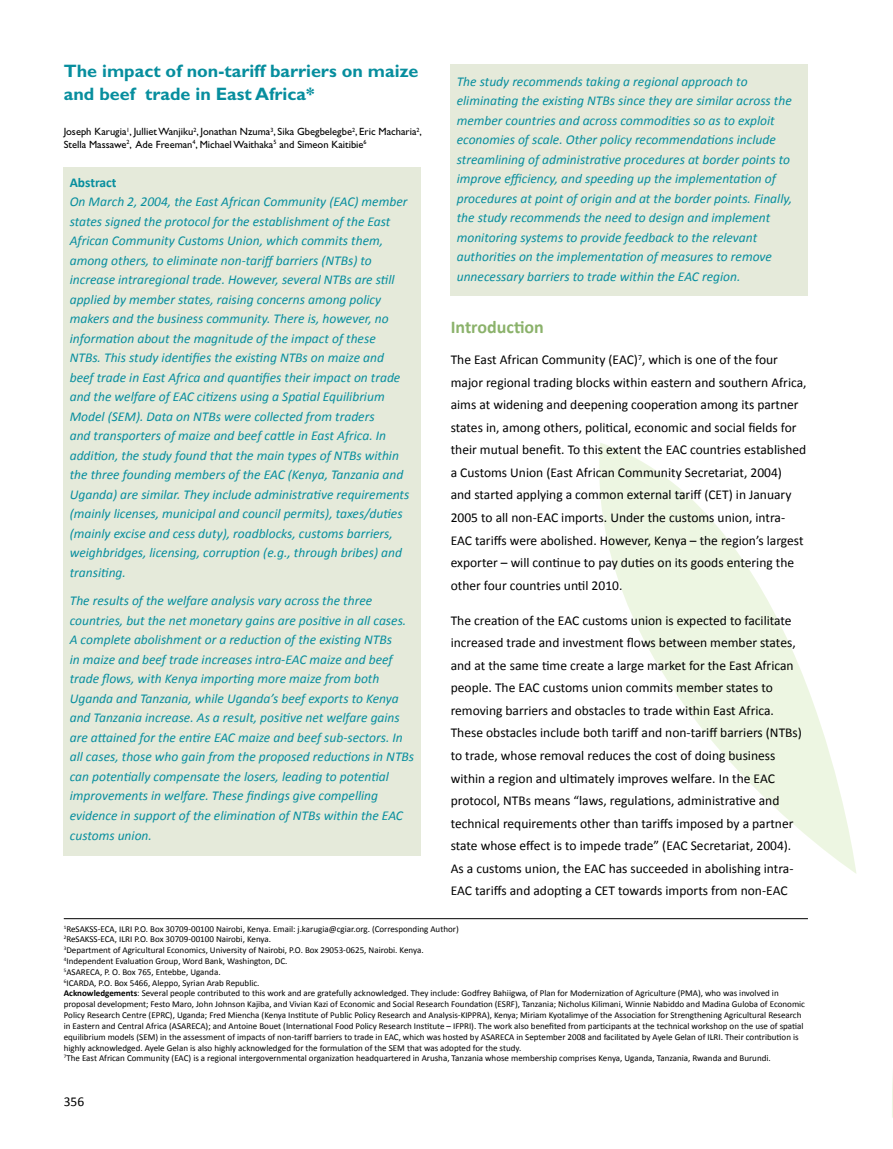
<style>
.page{position:relative;width:893px;height:1149px;background:#fff}
.page>*{position:absolute;margin:0;border:0;box-sizing:border-box;transform-origin:0 0}
.t1{font:700 18px/22.5px "Gill Sans";color:#078e9e}
.t2{font:700 18px "Calibri";color:#8bb26b}
.t3{font:italic 13.5px/19.5px "Calibri";color:#078e9e}
.t4{font:13.5px/22.5px "Calibri";color:#000}
.t5{font:700 13.5px "Calibri";color:#078e9e}
.t6{font:10.5px/12.6px "Gill Sans";color:#000}
.t7{font:9px/10.8px "Calibri";color:#000}
.s1{font-weight:700}
</style>
<div class="page">
<svg style="left:599px;top:443px;width:257px;height:430px"></svg>
<svg style="left:892px;top:1076px;width:1px;height:41px"></svg>
<div style="left:451px;top:64px;width:357px;height:232px;background:#e5eada"></div>
<div style="left:64px;top:167px;width:357px;height:689px;background:#e5eada"></div>
<hr style="left:64px;top:918px;width:744px;height:1px;background:#000">
<h1 class="t1" style="left:64px;top:60px;width:356px">The impact of non-tariff barriers on maize and beef trade in East Africa*</h1>
<p class="t6" style="left:64px;top:125px;width:360px">Joseph Karugia<sup>1</sup>, Julliet Wanjiku<sup>2</sup>, Jonathan Nzuma<sup>3</sup>, Sika Gbegbelegbe<sup>2</sup>, Eric Macharia<sup>2</sup>,<br>Stella Massawe<sup>2</sup>, Ade Freeman<sup>4</sup>, Michael Waithaka<sup>5</sup> and Simeon Kaitibie<sup>6</sup></p>
<p class="t5" style="left:70px;top:174px;width:48px">Abstract</p>
<p class="t3" style="left:70px;top:191px;width:341px">On March 2, 2004, the East African Community (EAC) member states signed the protocol for the establishment of the East African Community Customs Union, which commits them, among others, to eliminate non-tariff barriers (NTBs) to increase intraregional trade. However, several NTBs are still applied by member states, raising concerns among policy makers and the business community. There is, however, no information about the magnitude of the impact of these NTBs. This study identifies the existing NTBs on maize and beef trade in East Africa and quantifies their impact on trade and the welfare of EAC citizens using a Spatial Equilibrium Model (SEM). Data on NTBs were collected from traders<br>and transporters of maize and beef cattle in East Africa. In addition, the study found that the main types of NTBs within the three founding members of the EAC (Kenya, Tanzania and Uganda) are similar. They include administrative requirements (mainly licenses, municipal and council permits), taxes/duties (mainly excise and cess duty), roadblocks, customs barriers, weighbridges, licensing, corruption (e.g., through bribes) and transiting.</p>
<p class="t3" style="left:70px;top:590px;width:346px">The results of the welfare analysis vary across the three countries, but the net monetary gains are positive in all cases.<br>A complete abolishment or a reduction of the existing NTBs<br>in maize and beef trade increases intra-EAC maize and beef trade flows, with Kenya importing more maize from both Uganda and Tanzania, while Uganda’s beef exports to Kenya and Tanzania increase. As a result, positive net welfare gains are attained for the entire EAC maize and beef sub-sectors. In all cases, those who gain from the proposed reductions in NTBs can potentially compensate the losers, leading to potential improvements in welfare. These findings give compelling evidence in support of the elimination of NTBs within the EAC customs union.</p>
<p class="t3" style="left:457px;top:71px;width:337px">The study recommends taking a regional approach to eliminating the existing NTBs since they are similar across the member countries and across commodities so as to exploit economies of scale. Other policy recommendations include streamlining of administrative procedures at border points to improve efficiency, and speeding up the implementation of procedures at point of origin and at the border points. Finally, the study recommends the need to design and implement monitoring systems to provide feedback to the relevant authorities on the implementation of measures to remove unnecessary barriers to trade within the EAC region.</p>
<h1 class="t2" style="left:451px;top:316px;width:95px">Introduction</h1>
<p class="t4" style="left:451px;top:348px;width:357px">The East African Community (EAC)<sup>7</sup>, which is one of the four major regional trading blocks within eastern and southern Africa, aims at widening and deepening cooperation among its partner states in, among others, political, economic and social fields for their mutual benefit. To this extent the EAC countries established a Customs Union (East African Community Secretariat, 2004)<br>and started applying a common external tariff (CET) in January 2005 to all non-EAC imports. Under the customs union, intra-EAC tariffs were abolished. However, Kenya – the region’s largest exporter – will continue to pay duties on its goods entering the other four countries until 2010.</p>
<p class="t4" style="left:451px;top:608px;width:353px">The creation of the EAC customs union is expected to facilitate increased trade and investment flows between member states, and at the same time create a large market for the East African people. The EAC customs union commits member states to removing barriers and obstacles to trade within East Africa.<br>These obstacles include both tariff and non-tariff barriers (NTBs) to trade, whose removal reduces the cost of doing business within a region and ultimately improves welfare. In the EAC protocol, NTBs means “laws, regulations, administrative and technical requirements other than tariffs imposed by a partner state whose effect is to impede trade” (EAC Secretariat, 2004).<br>As a customs union, the EAC has succeeded in abolishing intra-EAC tariffs and adopting a CET towards imports from non-EAC</p>
<p class="t7" style="left:64px;top:922px;width:743px"><sup>1</sup>ReSAKSS-ECA, ILRI P.O. Box 30709-00100 Nairobi, Kenya. Email: j.karugia@cgiar.org. (Corresponding Author)<br><sup>2</sup>ReSAKSS-ECA, ILRI P.O. Box 30709-00100 Nairobi, Kenya.<br><sup>3</sup>Department of Agricultural Economics, University of Nairobi, P.O. Box 29053-0625, Nairobi. Kenya.<br><sup>4</sup>Independent Evaluation Group, Word Bank, Washington, DC.<br><sup>5</sup>ASARECA, P. O. Box 765, Entebbe, Uganda.<br><sup>6</sup>ICARDA, P.O. Box 5466, Aleppo, Syrian Arab Republic.<br><span class="s1">Acknowledgements</span>: Several people contributed to this work and are gratefully acknowledged. They include: Godfrey Bahiigwa, of Plan for Modernization of Agriculture (PMA), who was involved in proposal development; Festo Maro, John Johnson Kajiba, and Vivian Kazi of Economic and Social Research Foundation (ESRF), Tanzania; Nicholus Kilimani, Winnie Nabiddo and Madina Guloba of Economic Policy Research Centre (EPRC), Uganda; Fred Miencha (Kenya Institute of Public Policy Research and Analysis-KIPPRA), Kenya; Miriam Kyotalimye of the Association for Strengthening Agricultural Research in Eastern and Central Africa (ASARECA); and Antoine Bouet (International Food Policy Research Institute – IFPRI). The work also benefited from participants at the technical workshop on the use of spatial equilibrium models (SEM) in the assessment of impacts of non-tariff barriers to trade in EAC, which was hosted by ASARECA in September 2008 and facilitated by Ayele Gelan of ILRI. Their contribution is highly acknowledged. Ayele Gelan is also highly acknowledged for the formulation of the SEM that was adopted for the study.<br><sup>7</sup>The East African Community (EAC) is a regional intergovernmental organization headquartered in Arusha, Tanzania whose membership comprises Kenya, Uganda, Tanzania, Rwanda and Burundi.</p>
<p class="t4" style="left:64px;top:1089px;width:22px">356</p>
</div>
